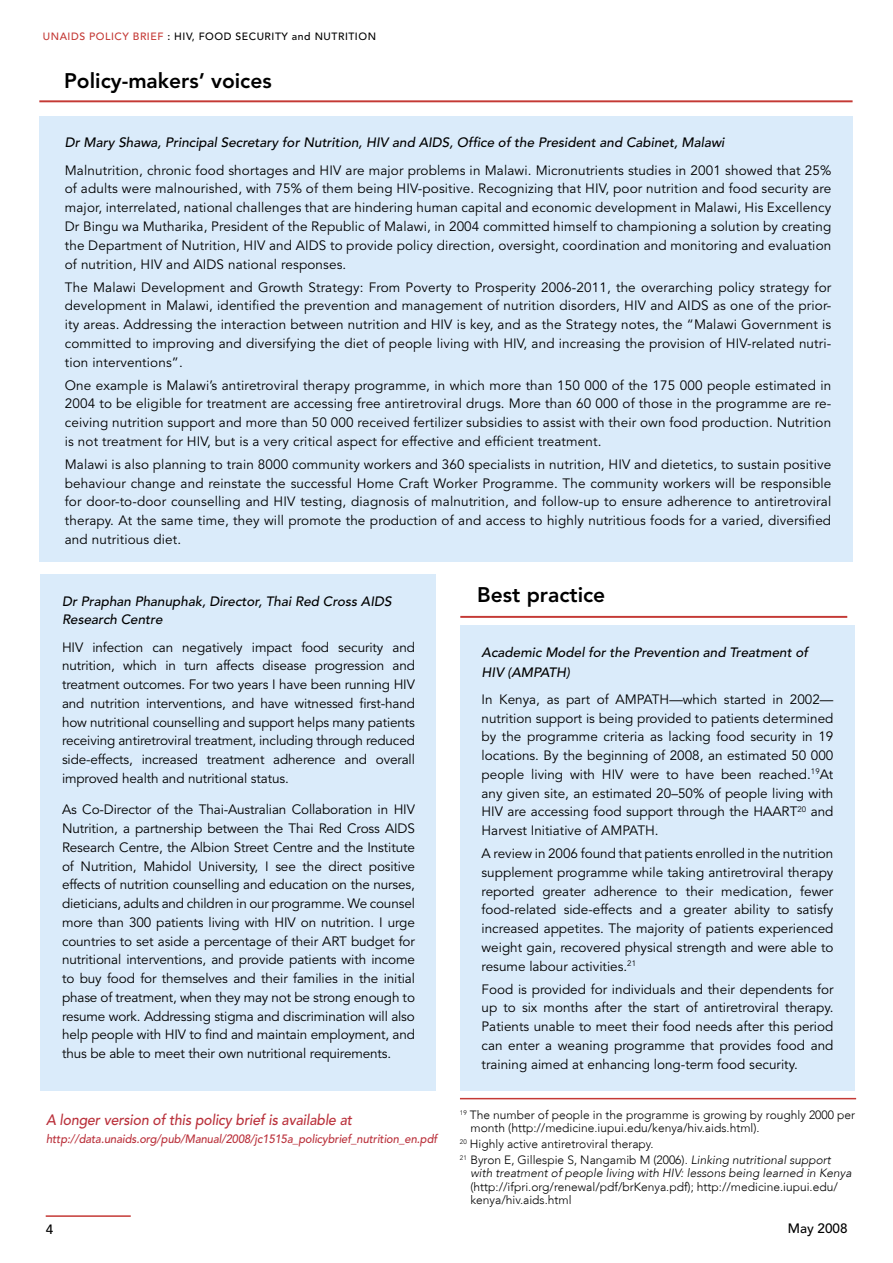
<style>
.page{position:relative;width:893px;height:1263px;background:#fff}
.page>*{position:absolute;margin:0;border:0;box-sizing:border-box;transform-origin:0 0}
.t1{font:800 21px "Avenir";color:#000}
.t2{font:italic 500 15px "Avenir";letter-spacing:-.01em;color:#ba313b;scale:.94 1}
.t3{font:13.5px/18.8px "Avenir";color:#000;text-align:justify}
.t4{font:italic 500 13.5px/18px "Avenir";color:#000}
.t5{font:500 13.5px "Avenir";color:#000}
.t6{font:300 12px/13.5px "Avenir LT";color:#000}
.t7{font:italic 500 12px "Avenir";letter-spacing:-.01em;color:#ba313b;scale:.94 1}
.t8{font:italic 300 12px "Avenir LT";color:#000}
.t9{font:500 10.5px "Avenir";letter-spacing:.05em;color:#000}
.s1{color:#c43935}
.s2{font-style:italic}
</style>
<div class="page">
<div style="left:39px;top:116px;width:814px;height:445px;background:#daebfa"></div>
<div style="left:41px;top:575px;width:395px;height:516px;background:#daebfa"></div>
<hr style="left:39px;top:100px;width:814px;height:2px;background:#c43935">
<hr style="left:46px;top:1215px;width:85px;height:2px;background:#c43935">
<div style="left:460px;top:625px;width:395px;height:466px;background:#daebfa"></div>
<hr style="left:460px;top:616px;width:387px;height:2px;background:#c43935">
<hr style="left:460px;top:1098px;width:396px;height:1px;background:#c43935">
<p class="t9" style="left:43px;top:30px;width:335px"><span class="s1">UNAIDS POLICY BRIEF</span> : HIV, FOOD SECURITY and NUTRITION</p>
<h1 class="t1" style="left:64px;top:69px;width:209px">Policy-makers’ voices</h1>
<p class="t4" style="left:65px;top:134px;width:661px">Dr Mary Shawa, Principal Secretary for Nutrition, HIV and AIDS, Office of the President and Cabinet, Malawi</p>
<p class="t3" style="left:65px;top:161px;width:768px">Malnutrition, chronic food shortages and HIV are major problems in Malawi. Micronutrients studies in 2001 showed that 25% of adults were malnourished, with 75% of them being HIV-positive. Recognizing that HIV, poor nutrition and food security are major, interrelated, national challenges that are hindering human capital and economic development in Malawi, His Excellency Dr Bingu wa Mutharika, President of the Republic of Malawi, in 2004 committed himself to championing a solution by creating the Department of Nutrition, HIV and AIDS to provide policy direction, oversight, coordination and monitoring and evaluation of nutrition, HIV and AIDS national responses.</p>
<p class="t3" style="left:65px;top:278px;width:768px">The Malawi Development and Growth Strategy: From Poverty to Prosperity 2006-2011, the overarching policy strategy for development in Malawi, identified the prevention and management of nutrition disorders, HIV and AIDS as one of the prior&shy;ity areas. Addressing the interaction between nutrition and HIV is key, and as the Strategy notes, the “Malawi Government is committed to improving and diversifying the diet of people living with HIV, and increasing the provision of HIV-related nutri&shy;tion interventions”.</p>
<p class="t3" style="left:65px;top:376px;width:768px">One example is Malawi’s antiretroviral therapy programme, in which more than 150 000 of the 175 000 people estimated in 2004 to be eligible for treatment are accessing free antiretroviral drugs. More than 60 000 of those in the programme are re&shy;ceiving nutrition support and more than 50 000 received fertilizer subsidies to assist with their own food production. Nutrition is not treatment for HIV, but is a very critical aspect for effective and efficient treatment.</p>
<p class="t3" style="left:65px;top:455px;width:768px">Malawi is also planning to train 8000 community workers and 360 specialists in nutrition, HIV and dietetics, to sustain positive behaviour change and reinstate the successful Home Craft Worker Programme. The community workers will be responsible for door-to-door counselling and HIV testing, diagnosis of malnutrition, and follow-up to ensure adherence to antiretroviral therapy. At the same time, they will promote the production of and access to highly nutritious foods for a varied, diversified and nutritious diet.</p>
<p class="t4" style="left:62px;top:593px;width:331px">Dr Praphan Phanuphak, Director, Thai Red Cross AIDS<br>Research Centre</p>
<p class="t3" style="left:62px;top:638px;width:354px">HIV infection can negatively impact food security and nutrition, which in turn affects disease progression and treatment outcomes. For two years I have been running HIV and nutrition interventions, and have witnessed first-hand how nutritional counselling and support helps many patients receiving antiretroviral treatment, including through reduced side-effects, increased treatment adherence and overall improved health and nutritional status.</p>
<p class="t3" style="left:62px;top:801px;width:354px">As Co-Director of the Thai-Australian Collaboration in HIV Nutrition, a partnership between the Thai Red Cross AIDS Research Centre, the Albion Street Centre and the Institute of Nutrition, Mahidol University, I see the direct positive effects of nutrition counselling and education on the nurses, dieticians, adults and children in our programme. We counsel more than 300 patients living with HIV on nutrition. I urge countries to set aside a percentage of their ART budget for nutritional interventions, and provide patients with income to buy food for themselves and their families in the initial phase of treatment, when they may not be strong enough to resume work. Addressing stigma and discrimination will also help people with HIV to find and maintain employment, and thus be able to meet their own nutritional requirements.</p>
<p class="t2" style="left:46px;top:1111px;width:327px">A longer version of this policy brief is available at</p>
<p class="t7" style="left:46px;top:1131px;width:418px">http://data.unaids.org/pub/Manual/2008/jc1515a_policybrief_nutrition_en.pdf</p>
<h1 class="t1" style="left:477px;top:582px;width:129px">Best practice</h1>
<p class="t4" style="left:482px;top:643px;width:328px;line-height:19.5px">Academic Model for the Prevention and Treatment of<br>HIV (AMPATH)</p>
<p class="t3" style="left:482px;top:690px;width:353px">In Kenya, as part of AMPATH—which started in 2002— nutrition support is being provided to patients determined by the programme criteria as lacking food security in 19 locations. By the beginning of 2008, an estimated 50 000 people living with HIV were to have been reached.<sup>19</sup>At any given site, an estimated 20–50% of people living with HIV are accessing food support through the HAART<sup>20</sup> and Harvest Initiative of AMPATH.</p>
<p class="t3" style="left:482px;top:844px;width:353px">A review in 2006 found that patients enrolled in the nutrition supplement programme while taking antiretroviral therapy reported greater adherence to their medication, fewer food-related side-effects and a greater ability to satisfy increased appetites. The majority of patients experienced weight gain, recovered physical strength and were able to resume labour activities.<sup>21</sup></p>
<p class="t3" style="left:482px;top:980px;width:353px">Food is provided for individuals and their dependents for up to six months after the start of antiretroviral therapy.<br>Patients unable to meet their food needs after this period can enter a weaning programme that provides food and training aimed at enhancing long-term food security.</p>
<p class="t6" style="left:470px;top:1108px;width:386px;text-indent:-10px"><sup>19</sup> The number of people in the programme is growing by roughly 2000 per month (http://medicine.iupui.edu/kenya/hiv.aids.html).</p>
<p class="t6" style="left:460px;top:1136px;width:372px;line-height:15.6px"><sup>20</sup> Highly active antiretroviral therapy.<br><sup>21</sup> Byron E, Gillespie S, Nangamib M (2006). <span class="s2">Linking nutritional support</span></p>
<p class="t8" style="left:470px;top:1166px;width:383px">with treatment of people living with HIV: lessons being learned in Kenya</p>
<p class="t6" style="left:470px;top:1180px;width:369px">(http://ifpri.org/renewal/pdf/brKenya.pdf); http://medicine.iupui.edu/ kenya/hiv.aids.html</p>
<p class="t5" style="left:788px;top:1221px;width:61px">May 2008</p>
</div>
